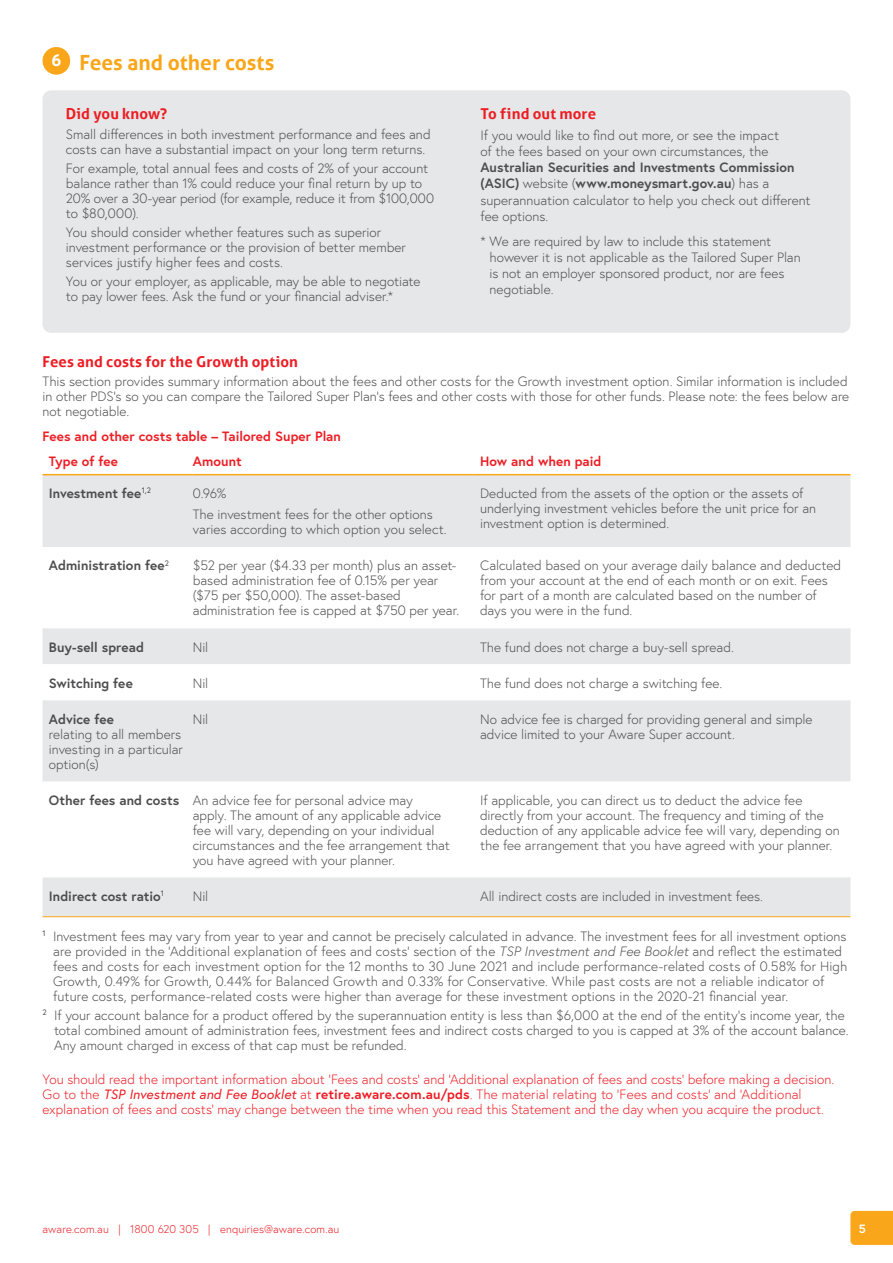
<style>
.page{position:relative;width:893px;height:1263px;background:#fff}
.page>*{position:absolute;margin:0;border:0;box-sizing:border-box;transform-origin:0 0}
.t1{font:700 21px "Aller";color:#faa61a}
.t2{font:700 15px "Aller";letter-spacing:.005em;color:#ed1d24}
.t3{font:300 13.5px/15px "Europa";color:#4d4d4f}
.t4{font:300 13.5px/15px "Europa";color:#ed1d24}
.t5{font:700 13.5px "Europa";color:#4d4d4f}
.t6{font:700 13.5px/25.5px "Europa";letter-spacing:.005em;color:#ed1d24}
.t7{font:700 12px "Europa";color:#fff}
.t8{font:300 11.25px "Europa";letter-spacing:.01em;color:#ed1d24}
.s1{font-weight:700}
.s2{font-style:italic}
.s3{font-weight:400;font-style:italic}
</style>
<div class="page">
<svg style="left:850px;top:1211px;width:43px;height:34px"></svg>
<div style="left:43px;top:475px;width:807px;height:72px;background:#e6e7e8"></div>
<div style="left:43px;top:628px;width:807px;height:36px;background:#e6e7e8"></div>
<svg style="left:43px;top:700px;width:807px;height:216px;fill:#e6e7e8"></svg>
<hr style="left:43px;top:474px;width:150px;height:1px;background:#faa61a">
<hr style="left:193px;top:474px;width:281px;height:1px;background:#faa61a">
<hr style="left:474px;top:474px;width:376px;height:1px;background:#faa61a">
<hr style="left:43px;top:916px;width:150px;height:1px;background:#faa61a">
<hr style="left:193px;top:916px;width:281px;height:1px;background:#faa61a">
<hr style="left:474px;top:916px;width:376px;height:1px;background:#faa61a">
<div style="left:43px;top:90px;width:807px;height:243px;background:#e6e7e8;border-radius:9px"></div>
<div style="left:43px;top:47px;width:27px;height:28px;background:#faa61a;border-radius:50%"></div>
<h1 class="t1" style="left:51px;top:50px;width:225px"><sup>6</sup> Fees and other costs</h1>
<p class="t2" style="left:66px;top:105px;width:103px">Did you know?</p>
<p class="t3" style="left:66px;top:126px;width:366px">Small differences in both investment performance and fees and costs can have a substantial impact on your long term returns.</p>
<p class="t3" style="left:66px;top:160px;width:370px">For example, total annual fees and costs of 2% of your account balance rather than 1% could reduce your final return by up to 20% over a 30-year period (for example, reduce it from $100,000 to $80,000).</p>
<p class="t3" style="left:66px;top:225px;width:342px">You should consider whether features such as superior investment performance or the provision of better member services justify higher fees and costs.</p>
<p class="t3" style="left:66px;top:274px;width:356px">You or your employer, as applicable, may be able to negotiate to pay lower fees. Ask the fund or your financial adviser.*</p>
<p class="t2" style="left:480px;top:105px;width:117px">To find out more</p>
<p class="t3" style="left:480px;top:127px;width:300px;line-height:16.2px">If you would like to find out more, or see the impact of the fees based on your own circumstances, the</p>
<p class="t3" style="left:480px;top:159px;width:332px;line-height:16.2px"><span class="s1">Australian Securities and Investments Commission (ASIC)</span> website (<span class="s1">www.moneysmart.gov.au</span>) has a superannuation calculator to help you check out different fee options.</p>
<p class="t3" style="left:490px;top:233px;width:313px;line-height:16.2px;text-indent:-9px">* We are required by law to include this statement however it is not applicable as the Tailored Super Plan is not an employer sponsored product, nor are fees negotiable.</p>
<p class="t2" style="left:43px;top:353px;width:257px">Fees and costs for the Growth option</p>
<p class="t3" style="left:43px;top:374px;width:808px;text-align:justify">This section provides summary information about the fees and other costs for the Growth investment option. Similar information is included in other PDS’s so you can compare the Tailored Super Plan’s fees and other costs with those for other funds. Please note: the fees below are not negotiable.</p>
<p class="t6" style="left:49px;top:423px;width:294px;text-indent:-6px">Fees and other costs table – Tailored Super Plan<br>Type of fee</p>
<p class="t6" style="left:193px;top:448px;width:50px">Amount</p>
<p class="t6" style="left:480px;top:448px;width:123px">How and when paid</p>
<p class="t5" style="left:49px;top:484px;width:104px">Investment fee<sup>1,2</sup></p>
<p class="t3" style="left:193px;top:482px;width:241px;line-height:21.5px">0.96%<br>The investment fees for the other options</p>
<p class="t3" style="left:193px;top:522px;width:255px">varies according to which option you select.</p>
<p class="t3" style="left:480px;top:486px;width:338px">Deducted from the assets of the option or the assets of underlying investment vehicles before the unit price for an investment option is determined.</p>
<p class="t5" style="left:49px;top:556px;width:122px">Administration fee<sup>2</sup></p>
<p class="t3" style="left:193px;top:558px;width:268px">$52 per year ($4.33 per month) plus an asset&shy;based administration fee of 0.15% per year ($75 per $50,000). The asset-based administration fee is capped at $750 per year.</p>
<p class="t3" style="left:480px;top:558px;width:363px">Calculated based on your average daily balance and deducted from your account at the end of each month or on exit. Fees for part of a month are calculated based on the number of days you were in the fund.</p>
<p class="t5" style="left:49px;top:637px;width:97px">Buy-sell spread</p>
<p class="t3" style="left:193px;top:639px;width:17px">Nil</p>
<p class="t3" style="left:480px;top:639px;width:255px">The fund does not charge a buy-sell spread.</p>
<p class="t5" style="left:49px;top:674px;width:85px">Switching fee</p>
<p class="t3" style="left:193px;top:675px;width:17px">Nil</p>
<p class="t3" style="left:480px;top:675px;width:244px">The fund does not charge a switching fee.</p>
<p class="t5" style="left:49px;top:710px;width:67px">Advice fee</p>
<p class="t3" style="left:49px;top:726px;width:136px">relating to all members investing in a particular option(s)</p>
<p class="t3" style="left:193px;top:711px;width:17px">Nil</p>
<p class="t3" style="left:480px;top:711px;width:334px">No advice fee is charged for providing general and simple advice limited to your Aware Super account.</p>
<p class="t3" style="left:193px;top:792px;width:259px;text-indent:-144px"><span class="s1">Other fees and costs</span> An advice fee for personal advice may<br>apply. The amount of any applicable advice fee will vary, depending on your individual circumstances and the fee arrangement that you have agreed with your planner.</p>
<p class="t3" style="left:480px;top:792px;width:361px">If applicable, you can direct us to deduct the advice fee directly from your account. The frequency and timing of the deduction of any applicable advice fee will vary, depending on the fee arrangement that you have agreed with your planner.</p>
<p class="t5" style="left:49px;top:887px;width:117px">Indirect cost ratio<sup>1</sup></p>
<p class="t3" style="left:193px;top:888px;width:17px">Nil</p>
<p class="t3" style="left:480px;top:888px;width:285px">All indirect costs are included in investment fees.</p>
<p class="t3" style="left:53px;top:928px;width:796px;text-indent:-11px"><sup>1</sup> Investment fees may vary from year to year and cannot be precisely calculated in advance. The investment fees for all investment options are provided in the ‘Additional explanation of fees and costs’ section of the <span class="s2">TSP Investment and Fee Booklet</span> and reflect the estimated fees and costs for each investment option for the 12 months to 30 June 2021 and include performance-related costs of 0.58% for High Growth, 0.49% for Growth, 0.44% for Balanced Growth and 0.33% for Conservative. While past costs are not a reliable indicator of future costs, performance-related costs were higher than average for these investment options in the 2020-21 financial year.</p>
<p class="t3" style="left:54px;top:1007px;width:796px;text-indent:-12px"><sup>2</sup> If your account balance for a product offered by the superannuation entity is less than $6,000 at the end of the entity’s income year, the total combined amount of administration fees, investment fees and indirect costs charged to you is capped at 3% of the account balance.<br>Any amount charged in excess of that cap must be refunded.</p>
<p class="t4" style="left:43px;top:1072px;width:793px">You should read the important information about ‘Fees and costs’ and ‘Additional explanation of fees and costs’ before making a decision.<br>Go to the <span class="s3">TSP Investment and Fee Booklet</span> at <span class="s1">retire.aware.com.au/pds</span>. The material relating to ‘Fees and costs’ and ‘Additional explanation of fees and costs’ may change between the time when you read this Statement and the day when you acquire the product.</p>
<p class="t8" style="left:43px;top:1222px;width:298px">aware.com.au | 1800 620 305 | enquiries@aware.com.au</p>
<p class="t7" style="left:859px;top:1221px;width:9px">5</p>
</div>
